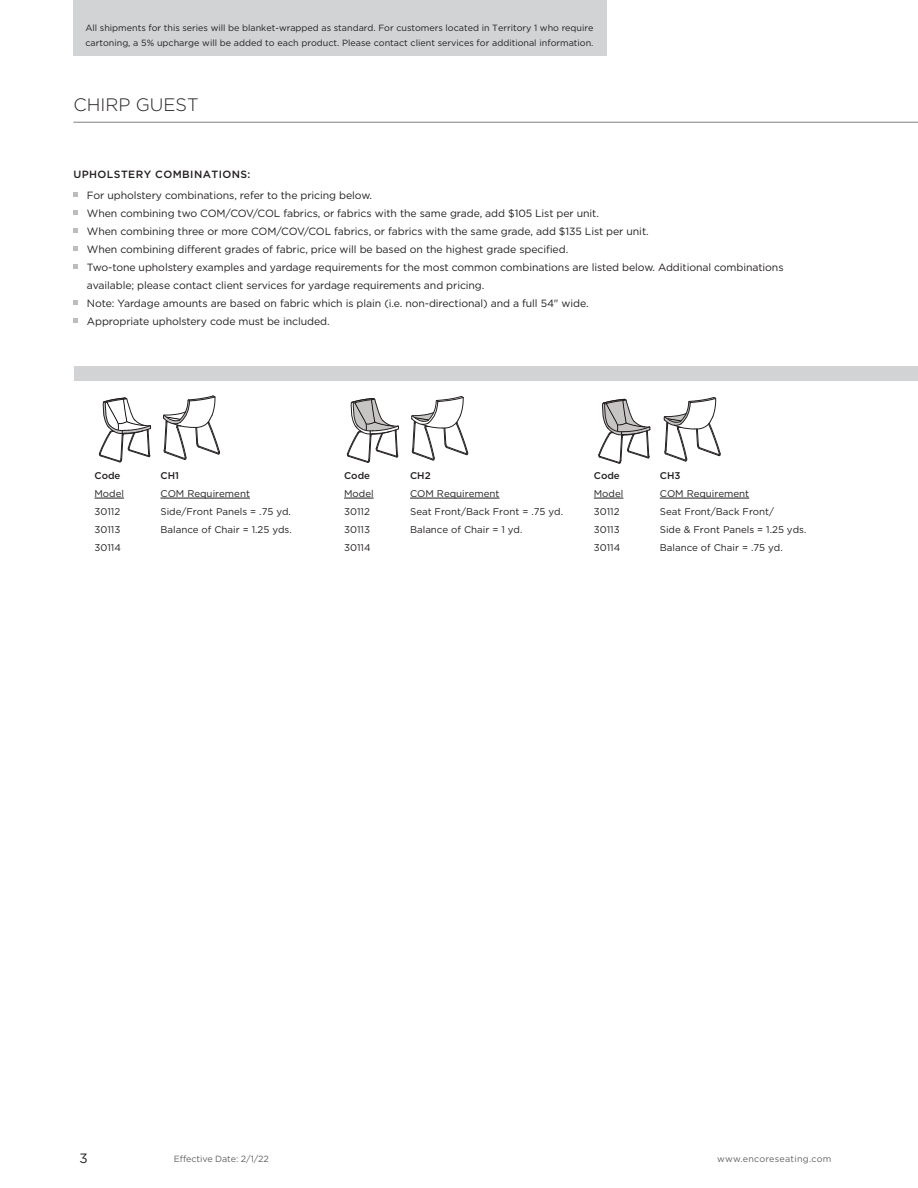
<style>
.page{position:relative;width:918px;height:1188px;background:#fff}
.page>*{position:absolute;margin:0;border:0;box-sizing:border-box;transform-origin:0 0}
.t1{font:300 18px "Gotham";color:#231f20}
.t2{font:13.5px "Gotham";color:#231f20}
.bullet_copy{font:10.5px/18px "Gotham";letter-spacing:-.01em;color:#231f20}
.Left_Tabs{font:500 10.5px "Gotham";letter-spacing:.04em;color:#231f20}
.description{font:9.75px "Gotham";color:#231f20}
.description-2{font:500 9.75px "Gotham";color:#231f20}
.t3{font:9px/15px "Gotham";color:#231f20}
.t4{font:9px "Gotham";letter-spacing:.015em;color:#636366}
.t5{font:9px "Gotham";letter-spacing:-.01em;color:#636366}
</style>
<div class="page">
<div style="left:73px;top:0;width:534px;height:56px;background:#d1d3d4"></div>
<hr style="left:73px;top:122px;width:845px;height:1px;background:#808080">
<hr style="left:94px;top:498px;width:30px;height:1px;background:#231f20">
<hr style="left:160px;top:498px;width:90px;height:1px;background:#231f20">
<hr style="left:344px;top:498px;width:30px;height:1px;background:#231f20">
<hr style="left:410px;top:498px;width:90px;height:1px;background:#231f20">
<svg style="left:594px;top:498px;width:29px;height:1px"></svg>
<hr style="left:660px;top:498px;width:89px;height:1px;background:#231f20">
<svg style="left:99px;top:398px;width:52px;height:64px"></svg>
<svg style="left:347px;top:398px;width:52px;height:65px"></svg>
<svg style="left:599px;top:399px;width:52px;height:64px"></svg>
<svg style="left:163px;top:396px;width:57px;height:64px"></svg>
<svg style="left:412px;top:396px;width:56px;height:64px"></svg>
<svg style="left:664px;top:397px;width:56px;height:64px"></svg>
<div style="left:75px;top:367px;width:843px;height:14px;background:#d1d3d5"></div>
<svg style="left:73px;top:192px;width:5px;height:4px"></svg>
<svg style="left:73px;top:210px;width:5px;height:4px"></svg>
<svg style="left:73px;top:228px;width:5px;height:4px"></svg>
<svg style="left:73px;top:246px;width:5px;height:4px"></svg>
<svg style="left:73px;top:264px;width:5px;height:4px"></svg>
<svg style="left:73px;top:300px;width:5px;height:4px"></svg>
<svg style="left:73px;top:318px;width:5px;height:4px"></svg>
<p class="t3" style="left:85px;top:20px;width:510px">All shipments for this series will be blanket-wrapped as standard. For customers located in Territory 1 who require cartoning, a 5% upcharge will be added to each product. Please contact client services for additional information.</p>
<p class="t1" style="left:73px;top:93px;width:127px">CHIRP GUEST</p>
<p class="Left_Tabs" style="left:73px;top:167px;width:179px">UPHOLSTERY COMBINATIONS:</p>
<p class="bullet_copy" style="left:87px;top:186px;width:287px">For upholstery combinations, refer to the pricing below.</p>
<p class="bullet_copy" style="left:87px;top:204px;width:514px">When combining two COM/COV/COL fabrics, or fabrics with the same grade, add $105 List per unit.</p>
<p class="bullet_copy" style="left:87px;top:222px;width:563px">When combining three or more COM/COV/COL fabrics, or fabrics with the same grade, add $135 List per unit.</p>
<p class="bullet_copy" style="left:87px;top:240px;width:483px">When combining different grades of fabric, price will be based on the highest grade specified.</p>
<p class="bullet_copy" style="left:87px;top:258px;width:698px">Two-tone upholstery examples and yardage requirements for the most common combinations are listed below. Additional combinations available; please contact client services for yardage requirements and pricing.</p>
<p class="bullet_copy" style="left:87px;top:294px;width:503px">Note: Yardage amounts are based on fabric which is plain (i.e. non-directional) and a full 54" wide.</p>
<p class="bullet_copy" style="left:87px;top:312px;width:244px">Appropriate upholstery code must be included.</p>
<p class="description-2" style="left:94px;top:469px;width:28px">Code</p>
<p class="description-2" style="left:160px;top:469px;width:20px">CH1</p>
<p class="description" style="left:94px;top:487px;width:31px">Model</p>
<p class="description" style="left:160px;top:487px;width:91px">COM Requirement</p>
<p class="description" style="left:94px;top:505px;width:27px">30112</p>
<p class="description" style="left:160px;top:505px;width:132px">Side/Front Panels = .75 yd.</p>
<p class="description" style="left:94px;top:523px;width:27px">30113</p>
<p class="description" style="left:160px;top:523px;width:133px">Balance of Chair = 1.25 yds.</p>
<p class="description" style="left:94px;top:541px;width:28px">30114</p>
<p class="description-2" style="left:344px;top:469px;width:28px">Code</p>
<p class="description-2" style="left:410px;top:469px;width:22px">CH2</p>
<p class="description" style="left:344px;top:487px;width:31px">Model</p>
<p class="description" style="left:410px;top:487px;width:91px">COM Requirement</p>
<p class="description" style="left:344px;top:505px;width:27px">30112</p>
<p class="description" style="left:410px;top:505px;width:155px">Seat Front/Back Front = .75 yd.</p>
<p class="description" style="left:344px;top:523px;width:27px">30113</p>
<p class="description" style="left:410px;top:523px;width:114px">Balance of Chair = 1 yd.</p>
<p class="description" style="left:344px;top:541px;width:28px">30114</p>
<p class="description-2" style="left:594px;top:469px;width:28px">Code</p>
<p class="description-2" style="left:660px;top:469px;width:22px">CH3</p>
<p class="description" style="left:594px;top:487px;width:31px">Model</p>
<p class="description" style="left:660px;top:487px;width:91px">COM Requirement</p>
<p class="description" style="left:594px;top:505px;width:27px">30112</p>
<p class="description" style="left:660px;top:505px;width:116px">Seat Front/Back Front/</p>
<p class="description" style="left:594px;top:523px;width:27px">30113</p>
<p class="description" style="left:660px;top:523px;width:148px">Side &amp; Front Panels = 1.25 yds.</p>
<p class="description" style="left:594px;top:541px;width:28px">30114</p>
<p class="description" style="left:660px;top:541px;width:124px">Balance of Chair = .75 yd.</p>
<p class="t2" style="left:80px;top:1150px;width:10px">3</p>
<p class="t5" style="left:174px;top:1153px;width:97px">Effective Date: 2/1/22</p>
<p class="t4" style="left:717px;top:1153px;width:116px">www.encoreseating.com</p>
</div>
